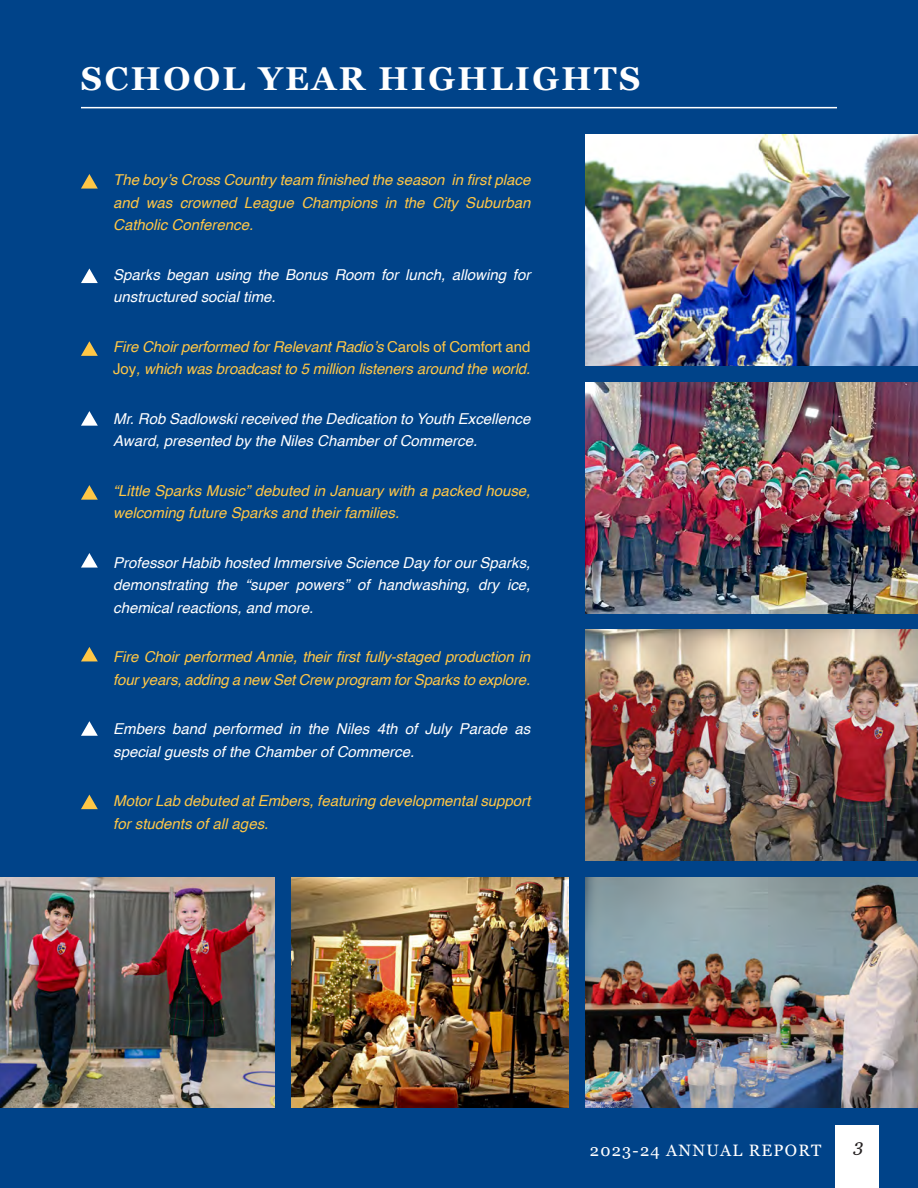
<style>
.page{position:relative;width:918px;height:1188px;background:#004389}
.page>*{position:absolute;margin:0;border:0;box-sizing:border-box;transform-origin:0 0}
.t1{font:700 33px "Georgia";letter-spacing:.075em;color:#fff}
.t2{font:italic 18px "Georgia";color:#231f20}
.t3{font:16.5px "Georgia";letter-spacing:.075em;color:#fff}
.t4{font:italic 15px/22.5px "Helvetica";color:#ffc746}
.t5{font:italic 15px/22.5px "Helvetica";color:#fff}
.s1{font-style:normal}
</style>
<div class="page">
<img style="left:585px;top:135px;width:333px;height:231px">
<img style="left:585px;top:382px;width:333px;height:231px">
<img style="left:585px;top:630px;width:333px;height:230px">
<img style="left:585px;top:877px;width:333px;height:231px">
<hr style="left:81px;top:107px;width:756px;height:1px;background:#fff">
<div style="left:835px;top:1125px;width:44px;height:63px;background:#fff"></div>
<img style="left:291px;top:877px;width:278px;height:231px">
<img style="left:0;top:877px;width:274px;height:231px">
<svg style="left:81px;top:174px;width:17px;height:15px"></svg>
<svg style="left:81px;top:341px;width:17px;height:15px"></svg>
<svg style="left:81px;top:485px;width:17px;height:15px"></svg>
<svg style="left:81px;top:647px;width:17px;height:14px"></svg>
<svg style="left:81px;top:268px;width:17px;height:15px"></svg>
<svg style="left:81px;top:411px;width:17px;height:15px"></svg>
<svg style="left:81px;top:553px;width:17px;height:15px"></svg>
<svg style="left:81px;top:721px;width:17px;height:15px"></svg>
<svg style="left:81px;top:795px;width:17px;height:14px"></svg>
<svg style="left:81px;top:106px;width:75px;height:3px"></svg>
<h1 class="t1" style="left:81px;top:54px;width:561px">SCHOOL YEAR HIGHLIGHTS</h1>
<p class="t4" style="left:113px;top:169px;width:419px;text-align:justify">The boy’s Cross Country team finished the season in first place and was crowned League Champions in the City Suburban Catholic Conference.</p>
<p class="t5" style="left:113px;top:264px;width:419px">Sparks began using the Bonus Room for lunch, allowing for unstructured social time.</p>
<p class="t4" style="left:113px;top:336px;width:419px">Fire Choir performed for Relevant Radio’s <span class="s1">Carols of Comfort and<br>Joy</span>, which was broadcast to 5 million listeners around the world.</p>
<p class="t5" style="left:113px;top:408px;width:419px">Mr. Rob Sadlowski received the Dedication to Youth Excellence<br>Award, presented by the Niles Chamber of Commerce.</p>
<p class="t4" style="left:113px;top:480px;width:419px">“Little Sparks Music” debuted in January with a packed house, welcoming future Sparks and their families.</p>
<p class="t5" style="left:113px;top:552px;width:419px;text-align:justify">Professor Habib hosted Immersive Science Day for our Sparks, demonstrating the “super powers” of handwashing, dry ice, chemical reactions, and more.</p>
<p class="t4" style="left:113px;top:646px;width:419px">Fire Choir performed Annie, their first fully-staged production in four years, adding a new Set Crew program for Sparks to explore.</p>
<p class="t5" style="left:113px;top:718px;width:419px">Embers band performed in the Niles 4th of July Parade as special guests of the Chamber of Commerce.</p>
<p class="t4" style="left:113px;top:790px;width:419px">Motor Lab debuted at Embers, featuring developmental support for students of all ages.</p>
<p class="t3" style="left:590px;top:1138px;width:233px">2023-24 ANNUAL REPORT</p>
<p class="t2" style="left:854px;top:1132px;width:11px">3</p>
</div>
